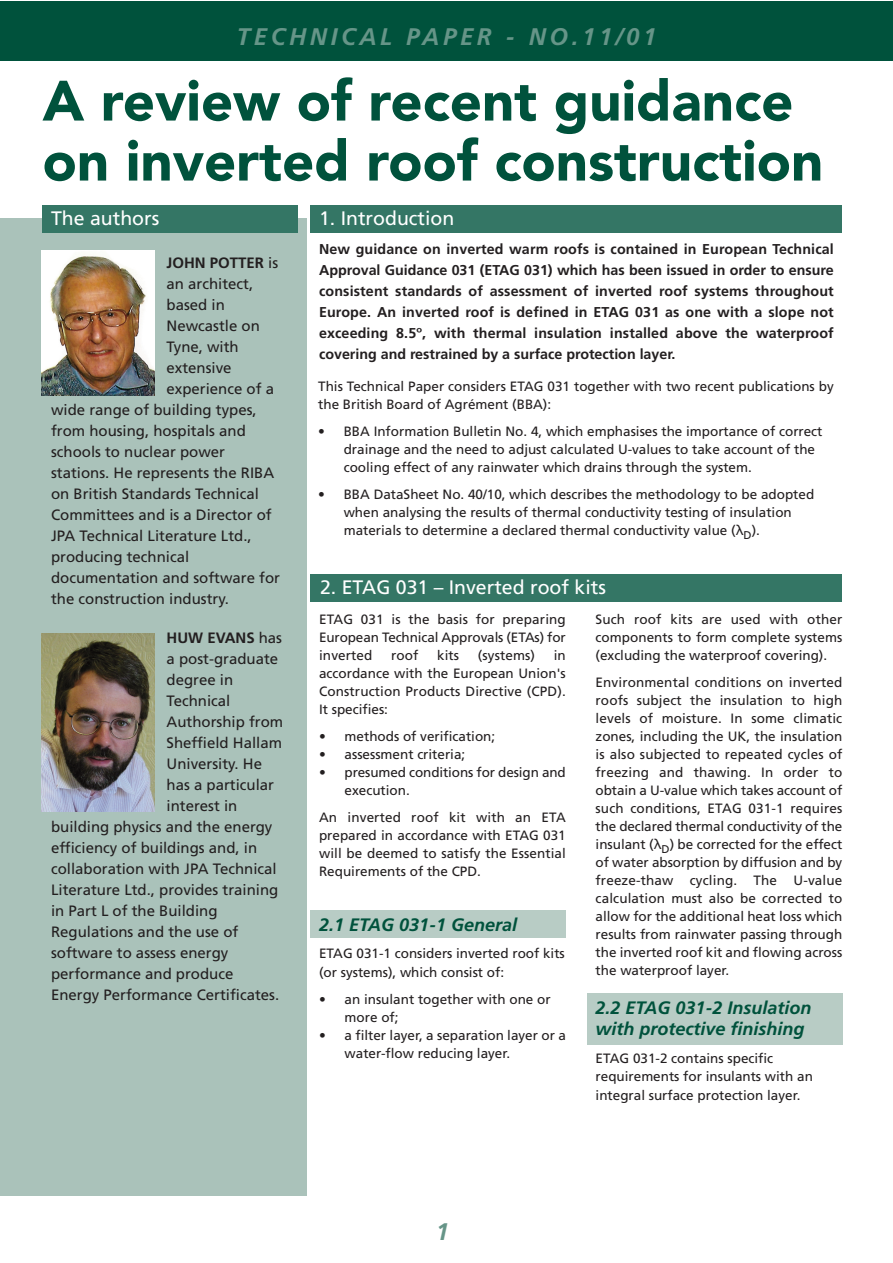
<style>
.page{position:relative;width:893px;height:1263px;background:#fff}
.page>*{position:absolute;margin:0;border:0;box-sizing:border-box;transform-origin:0 0}
.t1{font:900 56.25px/60px "Avenir";color:#00523c}
.t2{font:italic 700 24px "Frutiger";letter-spacing:.15em;color:#669588}
.t3{font:19.5px "Frutiger";color:#fff}
.t4{font:italic 700 18px/21px "Frutiger";color:#00523c}
.t5{font:15px "Frutiger";color:#231f20}
.t6{font:700 15px "Frutiger";color:#231f20}
.t7{font:700 14.25px/21px "Frutiger";color:#231f20;text-align:justify}
.t8{font:13.5px/18px "Frutiger";color:#231f20}
.s1{font-weight:400}
.s2{font-family:"Lucida Grande"}
</style>
<div class="page">
<div style="left:310px;top:910px;width:256px;height:28px;background:#b8ccc5"></div>
<div style="left:587px;top:993px;width:255px;height:52px;background:#b8ccc5"></div>
<div style="left:0;top:218px;width:306px;height:978px;background:#aac2ba"></div>
<div style="left:0;top:2px;width:892px;height:59px;background:#00523c"></div>
<div style="left:310px;top:206px;width:532px;height:27px;background:#347665"></div>
<div style="left:43px;top:206px;width:255px;height:27px;background:#347665"></div>
<div style="left:310px;top:574px;width:532px;height:28px;background:#347665"></div>
<img style="left:41px;top:250px;width:114px;height:146px">
<img style="left:41px;top:634px;width:114px;height:178px">
<h2 class="t2" style="left:237px;top:27px;width:421px">TECHNICAL PAPER - NO.11/01</h2>
<h1 class="t1" style="left:43px;top:76px;width:782px">A review of recent guidance on inverted roof construction</h1>
<h3 class="t3" style="left:51px;top:211px;width:110px">The authors</h3>
<p class="t6" style="left:167px;top:257px;width:113px">JOHN POTTER <span class="s1">is</span></p>
<p class="t5" style="left:167px;top:278px;width:88px">an architect,</p>
<p class="t5" style="left:167px;top:299px;width:60px">based in</p>
<p class="t5" style="left:167px;top:320px;width:95px">Newcastle on</p>
<p class="t5" style="left:167px;top:341px;width:74px">Tyne, with</p>
<p class="t5" style="left:167px;top:362px;width:66px">extensive</p>
<p class="t5" style="left:167px;top:383px;width:109px">experience of a</p>
<p class="t5" style="left:51px;top:404px;width:207px">wide range of building types,</p>
<p class="t5" style="left:51px;top:425px;width:196px">from housing, hospitals and</p>
<p class="t5" style="left:51px;top:446px;width:175px">schools to nuclear power</p>
<p class="t5" style="left:51px;top:467px;width:225px">stations. He represents the RIBA</p>
<p class="t5" style="left:51px;top:488px;width:209px">on British Standards Technical</p>
<p class="t5" style="left:51px;top:509px;width:222px">Committees and is a Director of</p>
<p class="t5" style="left:51px;top:530px;width:202px">JPA Technical Literature Ltd.,</p>
<p class="t5" style="left:51px;top:551px;width:140px">producing technical</p>
<p class="t5" style="left:51px;top:572px;width:230px">documentation and software for</p>
<p class="t5" style="left:51px;top:593px;width:179px">the construction industry.</p>
<p class="t6" style="left:167px;top:632px;width:117px">HUW EVANS <span class="s1">has</span></p>
<p class="t5" style="left:167px;top:653px;width:113px">a post-graduate</p>
<p class="t5" style="left:167px;top:674px;width:68px">degree in</p>
<p class="t5" style="left:167px;top:695px;width:65px">Technical</p>
<p class="t5" style="left:167px;top:716px;width:118px">Authorship from</p>
<p class="t5" style="left:167px;top:737px;width:117px">Sheffield Hallam</p>
<p class="t5" style="left:167px;top:758px;width:97px">University. He</p>
<p class="t5" style="left:167px;top:779px;width:109px">has a particular</p>
<p class="t5" style="left:167px;top:800px;width:72px">interest in</p>
<p class="t5" style="left:51px;top:821px;width:223px">building physics and the energy</p>
<p class="t5" style="left:51px;top:842px;width:208px">efficiency of buildings and, in</p>
<p class="t5" style="left:51px;top:863px;width:227px">collaboration with JPA Technical</p>
<p class="t5" style="left:51px;top:884px;width:229px">Literature Ltd., provides training</p>
<p class="t5" style="left:51px;top:905px;width:168px">in Part L of the Building</p>
<p class="t5" style="left:51px;top:926px;width:189px">Regulations and the use of</p>
<p class="t5" style="left:51px;top:947px;width:179px">software to assess energy</p>
<p class="t5" style="left:51px;top:968px;width:184px">performance and produce</p>
<p class="t5" style="left:51px;top:989px;width:230px">Energy Performance Certificates.</p>
<h3 class="t3" style="left:319px;top:211px;width:137px">1. Introduction</h3>
<p class="t7" style="left:319px;top:239px;width:516px">New guidance on inverted warm roofs is contained in European Technical Approval Guidance 031 (ETAG 031) which has been issued in order to ensure consistent standards of assessment of inverted roof systems throughout Europe. An inverted roof is defined in ETAG 031 as one with a slope not exceeding 8.5º, with thermal insulation installed above the waterproof covering and restrained by a surface protection layer.</p>
<p class="t8" style="left:318px;top:379px;width:517px">This Technical Paper considers ETAG 031 together with two recent publications by the British Board of Agrément (BBA):</p>
<p class="t8" style="left:344px;top:424px;width:480px;text-indent:-26px">• BBA Information Bulletin No. 4, which emphasises the importance of correct drainage and the need to adjust calculated U-values to take account of the cooling effect of any rainwater which drains through the system.</p>
<p class="t8" style="left:344px;top:487px;width:472px;text-indent:-26px">• BBA DataSheet No. 40/10, which describes the methodology to be adopted when analysing the results of thermal conductivity testing of insulation materials to determine a declared thermal conductivity value (<span class="s2">λ</span><sub>D</sub>).</p>
<h3 class="t3" style="left:320px;top:579px;width:287px">2. ETAG 031 – Inverted roof kits</h3>
<p class="t8" style="left:319px;top:611px;width:248px;text-align:justify">ETAG 031 is the basis for preparing European Technical Approvals (ETAs) for inverted</p>
<p class="t8" style="left:595px;top:611px;width:248px;text-align:justify">Such roof kits are used with other components to form complete systems (excluding the waterproof covering).</p>
<p class="t8" style="left:595px;top:674px;width:248px;text-align:justify">Environmental conditions on inverted roofs subject the insulation to high levels of moisture. In some climatic zones, including the UK, the insulation is also subjected to repeated cycles of freezing and thawing. In order to obtain a U-value which takes account of such conditions, ETAG 031-1 requires the declared thermal conductivity of the insulant (<span class="s2">λ</span><sub>D</sub>) be corrected for the effect of water absorption by diffusion and by freeze-thaw cycling. The U-value calculation must also be corrected to allow for the additional heat loss which results from rainwater passing through the inverted roof kit and flowing across the waterproof layer.</p>
<h3 class="t4" style="left:595px;top:999px;width:217px">2.2 ETAG 031-2 Insulation with protective finishing</h3>
<p class="t8" style="left:595px;top:1050px;width:219px;line-height:18.8px">ETAG 031-2 contains specific requirements for insulants with an integral surface protection layer.</p>
<p class="t8" style="left:391px;top:647px;width:29px">roof</p>
<p class="t8" style="left:437px;top:647px;width:24px">kits</p>
<p class="t8" style="left:478px;top:647px;width:59px">(systems)</p>
<p class="t8" style="left:319px;top:647px;width:248px;text-align:justify;text-indent:234px">in accordance with the European Union's Construction Products Directive (CPD).<br>It specifies:</p>
<p class="t8" style="left:319px;top:728px;width:178px">• methods of verification;</p>
<p class="t8" style="left:319px;top:746px;width:148px">• assessment criteria;</p>
<p class="t8" style="left:344px;top:764px;width:223px;text-indent:-26px">• presumed conditions for design and execution.</p>
<p class="t8" style="left:319px;top:809px;width:248px;text-align:justify">An inverted roof kit with an ETA prepared in accordance with ETAG 031 will be deemed to satisfy the Essential Requirements of the CPD.</p>
<h3 class="t4" style="left:319px;top:915px;width:199px">2.1 ETAG 031-1 General</h3>
<p class="t8" style="left:319px;top:945px;width:247px;line-height:18.8px">ETAG 031-1 considers inverted roof kits (or systems), which consist of:</p>
<p class="t8" style="left:344px;top:992px;width:207px;text-indent:-26px">• an insulant together with one or more of;</p>
<p class="t8" style="left:344px;top:1028px;width:223px;text-indent:-26px">• a filter layer, a separation layer or a water-flow reducing layer.</p>
<h2 class="t2" style="left:436px;top:1222px;width:15px">1</h2>
</div>
